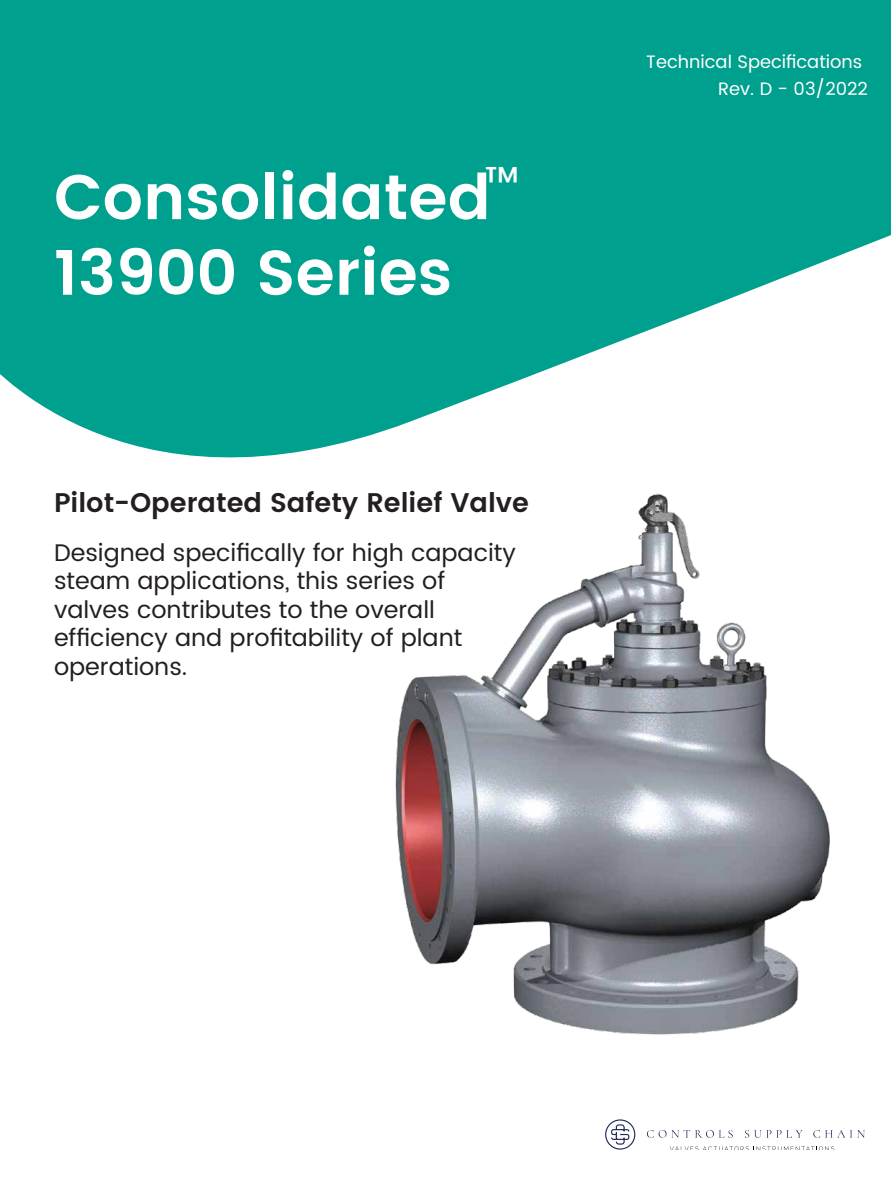
<style>
.page{position:relative;width:891px;height:1188px;background:#fff}
.page>*{position:absolute;margin:0;border:0;box-sizing:border-box;transform-origin:0 0}
.t1{font:600 63px/75.6px "Poppins";color:#fff}
.t2{font:600 27px "Poppins";color:#231f20}
.t3{font:24px/28.5px "Poppins";color:#231f20}
.t4{font:18px/27px "Poppins";color:#fff}
</style>
<div class="page">
<img style="left:395px;top:532px;width:435px;height:503px">
<svg style="left:0;top:0;width:891px;height:532px;fill:#00a08e"></svg>
<svg style="left:605px;top:1119px;width:260px;height:31px"></svg>
<h1 class="t1" style="left:54px;top:162px;width:467px">Consolidated<sup>™<br></sup>13900 Series</h1>
<p class="t2" style="left:54px;top:482px;width:476px">Pilot-Operated Safety Relief Valve</p>
<p class="t3" style="left:54px;top:539px;width:463px">Designed specifically for high capacity steam applications, this series of valves contributes to the overall efficiency and profitability of plant operations.</p>
<p class="t4" style="left:718px;top:49px;width:151px;text-indent:-72px">Technical Specifications<br>Rev. D - 03/2022</p>
</div>
